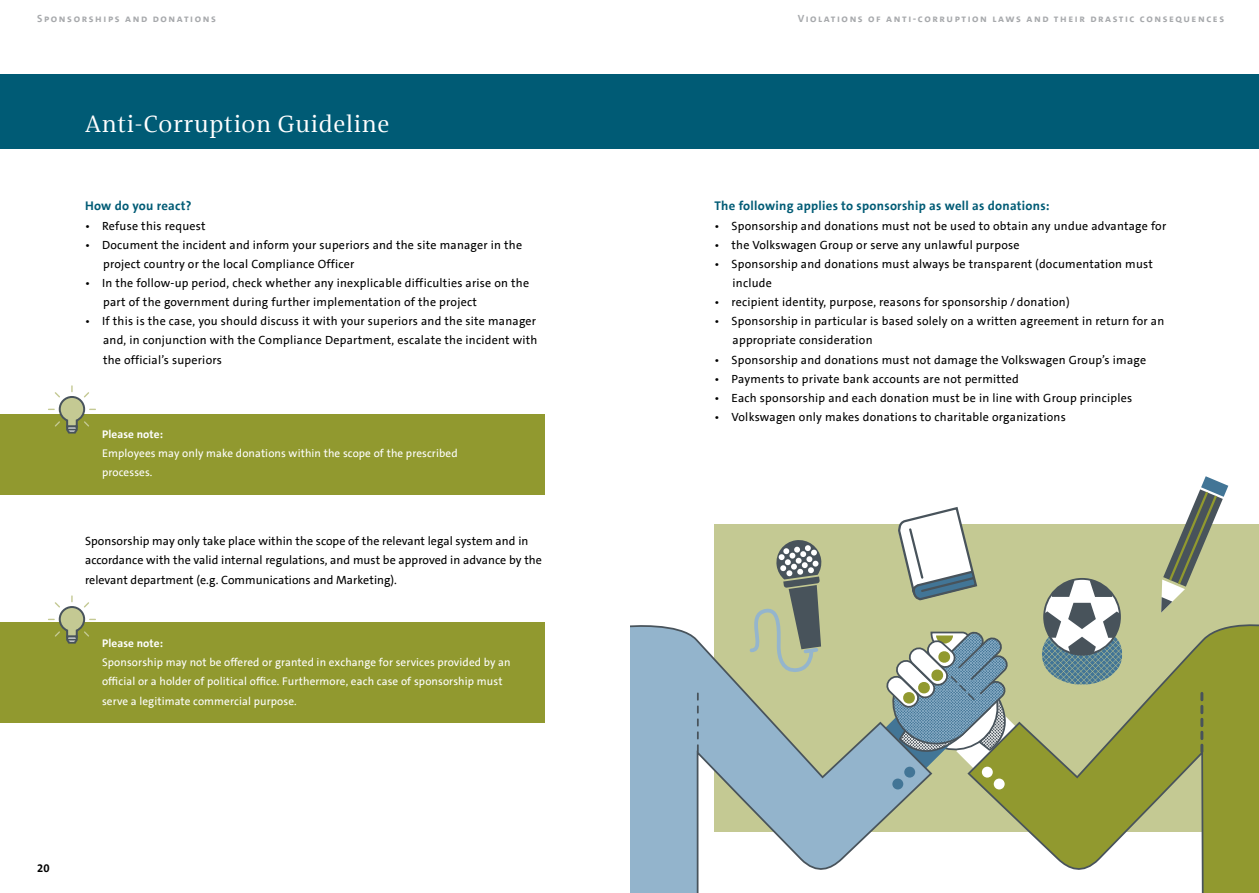
<style>
.page{position:relative;width:1259px;height:893px;background:#fff}
.page>*{position:absolute;margin:0;border:0;box-sizing:border-box;transform-origin:0 0}
.t1{font:24px "VWAG The Antiqua";letter-spacing:.03em;color:#fff}
.t2{font:700 12.75px "VWAG The Sans";letter-spacing:.02em;color:#005b75}
.t3{font:12px/19.2px "VWAG The Sans";letter-spacing:.02em;color:#000}
.t4{font:11.25px/19.2px "VWAG The Sans";letter-spacing:.01em;color:#fff}
.t5{font:700 11.25px "VWAG The Sans";color:#fff}
.t6{font:700 11.25px "VWAG The Sans";color:#000}
.t7{font:700 10.5px "VWAG The Sans";letter-spacing:.15em;color:#a7a9ac}
</style>
<div class="page">
<div style="left:0;top:74px;width:1259px;height:75px;background:#005b75"></div>
<div style="left:0;top:623px;width:544px;height:100px;background:#91992f"></div>
<svg style="left:47px;top:595px;width:50px;height:49px"></svg>
<div style="left:0;top:414px;width:544px;height:80px;background:#91992f"></div>
<svg style="left:48px;top:385px;width:48px;height:49px"></svg>
<div style="left:714px;top:524px;width:545px;height:308px;background:#c4c993"></div>
<svg style="left:967px;top:624px;width:292px;height:269px"></svg>
<div style="left:982px;top:767px;width:10px;height:11px;background:#fff;border-radius:50%"></div>
<div style="left:993px;top:778px;width:11px;height:11px;background:#fff;border-radius:50%"></div>
<svg style="left:933px;top:625px;width:86px;height:146px"></svg>
<svg style="left:1200px;top:687px;width:3px;height:65px"></svg>
<svg style="left:630px;top:625px;width:303px;height:268px"></svg>
<svg style="left:697px;top:687px;width:1px;height:65px"></svg>
<div style="left:904px;top:767px;width:11px;height:11px;background:#427596;border-radius:50%"></div>
<div style="left:892px;top:778px;width:11px;height:11px;background:#427596;border-radius:50%"></div>
<svg style="left:740px;top:540px;width:82px;height:136px"></svg>
<svg style="left:1042px;top:578px;width:80px;height:106px"></svg>
<svg style="left:1161px;top:476px;width:67px;height:137px"></svg>
<svg style="left:898px;top:507px;width:80px;height:94px"></svg>
<p class="t7" style="left:37px;top:12px;width:180px">Sponsorships and donations</p>
<p class="t7" style="left:798px;top:12px;width:428px">Violations of anti-corruption laws and their drastic consequences</p>
<h1 class="t1" style="left:85px;top:109px;width:306px">Anti-Corruption Guideline</h1>
<p class="t2" style="left:85px;top:198px;width:108px">How do you react?</p>
<p class="t3" style="left:85px;top:216px;width:122px">• Refuse this request</p>
<p class="t3" style="left:103px;top:235px;width:421px;text-indent:-18px">• Document the incident and inform your superiors and the site manager in the project country or the local Compliance Officer</p>
<p class="t3" style="left:103px;top:273px;width:427px;text-indent:-18px">• In the follow-up period, check whether any inexplicable difficulties arise on the part of the government during further implementation of the project</p>
<p class="t3" style="left:103px;top:312px;width:436px;text-align:justify;text-indent:-18px">• If this is the case, you should discuss it with your superiors and the site manager and, in conjunction with the Compliance Department, escalate the incident with the official’s superiors</p>
<p class="t5" style="left:102px;top:427px;width:63px">Please note:</p>
<p class="t4" style="left:102px;top:444px;width:357px">Employees may only make donations within the scope of the prescribed processes.</p>
<p class="t3" style="left:85px;top:532px;width:458px">Sponsorship may only take place within the scope of the relevant legal system and in accordance with the valid internal regulations, and must be approved in advance by the relevant department (e.g. Communications and Marketing).</p>
<p class="t5" style="left:102px;top:636px;width:63px">Please note:</p>
<p class="t4" style="left:102px;top:653px;width:410px">Sponsorship may not be offered or granted in exchange for services provided by an official or a holder of political office. Furthermore, each case of sponsorship must serve a legitimate commercial purpose.</p>
<p class="t6" style="left:37px;top:860px;width:14px">20</p>
<p class="t2" style="left:714px;top:198px;width:337px">The following applies to sponsorship as well as donations:</p>
<p class="t3" style="left:714px;top:216px;width:453px">• Sponsorship and donations must not be used to obtain any undue advantage for</p>
<p class="t3" style="left:714px;top:235px;width:306px">• the Volkswagen Group or serve any unlawful purpose</p>
<p class="t3" style="left:732px;top:254px;width:422px;text-indent:-18px">• Sponsorship and donations must always be transparent (documentation must include</p>
<p class="t3" style="left:714px;top:293px;width:357px">• recipient identity, purpose, reasons for sponsorship / donation)</p>
<p class="t3" style="left:732px;top:312px;width:433px;text-indent:-18px">• Sponsorship in particular is based solely on a written agreement in return for an appropriate consideration</p>
<p class="t3" style="left:714px;top:350px;width:433px">• Sponsorship and donations must not damage the Volkswagen Group’s image</p>
<p class="t3" style="left:714px;top:369px;width:306px">• Payments to private bank accounts are not permitted</p>
<p class="t3" style="left:714px;top:388px;width:419px">• Each sponsorship and each donation must be in line with Group principles</p>
<p class="t3" style="left:714px;top:407px;width:353px">• Volkswagen only makes donations to charitable organizations</p>
</div>
